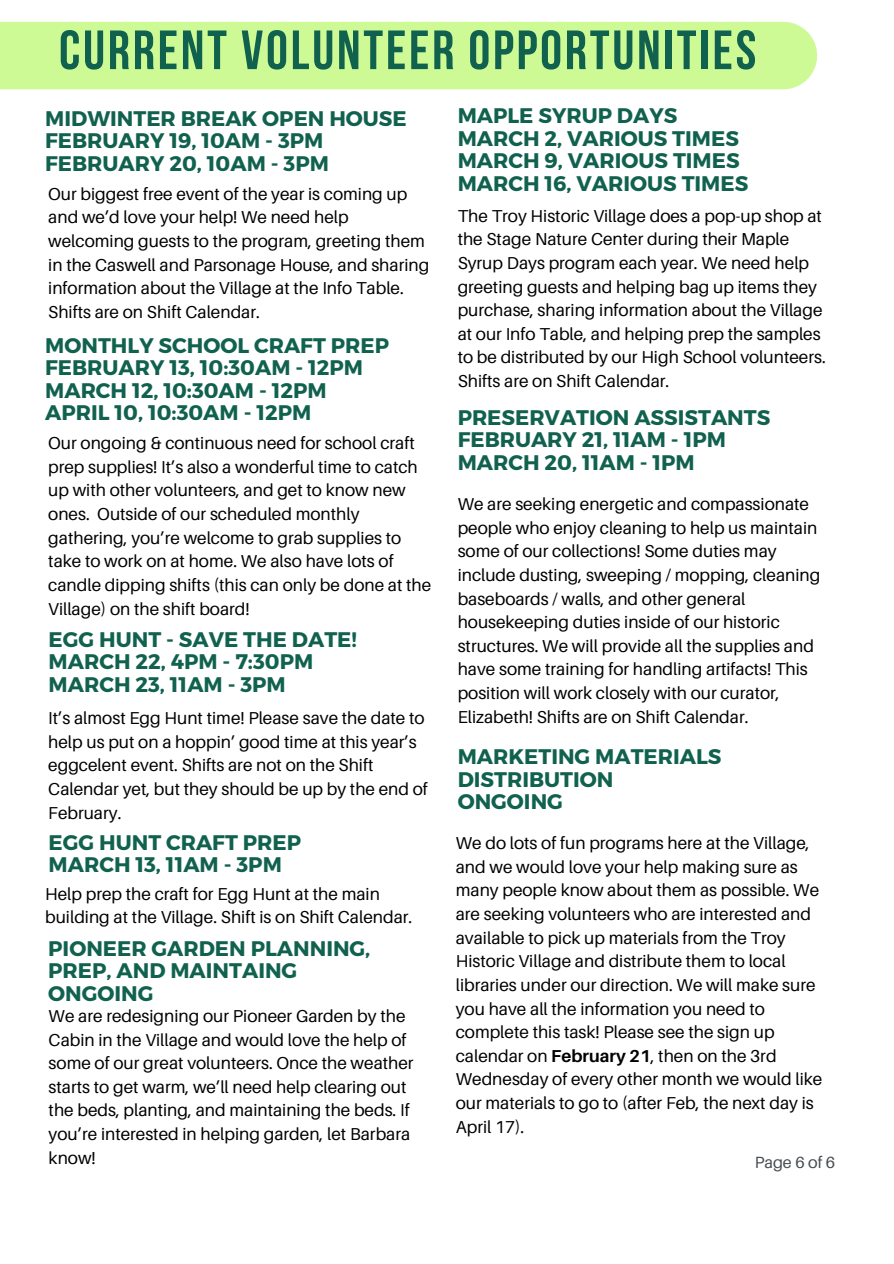
<style>
.page{position:relative;width:894px;height:1264px;background:#fff}
.page>*{position:absolute;margin:0;border:0;box-sizing:border-box;transform-origin:0 0}
.t1{font:55.2px "Bebas Neue Cyrillic";letter-spacing:.05em;color:#11614f}
.t2{font:700 21.15px/22.5px "Montserrat";color:#11614f}
.t3{font:17.25px/23.7px "Aileron";color:#000}
.t4{font:16.2px "Aileron";color:#464d50}
.s1{font-weight:700}
</style>
<div class="page">
<div style="left:0;top:22px;width:783px;height:67px;background:#cefa95"></div>
<h1 class="t1" style="left:59px;top:28px;width:698px">CURRENT VOLUNTEER OPPORTUNITIES</h1>
<p class="t2" style="left:45px;top:106px;width:363px">MIDWINTER BREAK OPEN HOUSE<br>FEBRUARY 19, 10AM - 3PM<br>FEBRUARY 20, 10AM - 3PM</p>
<h2 class="t3" style="left:48px;top:181px;width:382px">Our biggest free event of the year is coming up and we’d love your help! We need help welcoming guests to the program, greeting them in the Caswell and Parsonage House, and sharing information about the Village at the Info Table.<br>Shifts are on Shift Calendar.</h2>
<p class="t2" style="left:45px;top:333px;width:345px">MONTHLY SCHOOL CRAFT PREP<br>FEBRUARY 13, 10:30AM - 12PM<br>MARCH 12, 10:30AM - 12PM<br>APRIL 10, 10:30AM - 12PM</p>
<h2 class="t3" style="left:48px;top:431px;width:384px">Our ongoing &amp; continuous need for school craft prep supplies! It’s also a wonderful time to catch up with other volunteers, and get to know new ones. Outside of our scheduled monthly gathering, you’re welcome to grab supplies to take to work on at home. We also have lots of candle dipping shifts (this can only be done at the Village) on the shift board!</h2>
<h2 class="t2" style="left:49px;top:627px;width:309px">EGG HUNT - SAVE THE DATE!<br>MARCH 22, 4PM - 7:30PM<br>MARCH 23, 11AM - 3PM</h2>
<p class="t3" style="left:48px;top:705px;width:381px">It’s almost Egg Hunt time! Please save the date to help us put on a hoppin’ good time at this year’s eggcelent event. Shifts are not on the Shift Calendar yet, but they should be up by the end of February.</p>
<h2 class="t2" style="left:49px;top:829px;width:254px">EGG HUNT CRAFT PREP<br>MARCH 13, 11AM - 3PM</h2>
<h2 class="t3" style="left:45px;top:881px;width:368px">Help prep the craft for Egg Hunt at the main building at the Village. Shift is on Shift Calendar.</h2>
<p class="t2" style="left:48px;top:936px;width:323px">PIONEER GARDEN PLANNING,<br>PREP, AND MAINTAING<br>ONGOING</p>
<p class="t3" style="left:49px;top:1003px;width:366px">We are redesigning our Pioneer Garden by the Cabin in the Village and would love the help of some of our great volunteers. Once the weather starts to get warm, we’ll need help clearing out the beds, planting, and maintaining the beds. If you’re interested in helping garden, let Barbara know!</p>
<h2 class="t2" style="left:457px;top:103px;width:292px">MAPLE SYRUP DAYS<br>MARCH 2, VARIOUS TIMES<br>MARCH 9, VARIOUS TIMES<br>MARCH 16, VARIOUS TIMES</h2>
<h2 class="t3" style="left:457px;top:203px;width:369px">The Troy Historic Village does a pop-up shop at the Stage Nature Center during their Maple Syrup Days program each year. We need help greeting guests and helping bag up items they purchase, sharing information about the Village at our Info Table, and helping prep the samples to be distributed by our High School volunteers.<br>Shifts are on Shift Calendar.</h2>
<h2 class="t2" style="left:457px;top:405px;width:314px">PRESERVATION ASSISTANTS<br>FEBRUARY 21, 11AM - 1PM<br>MARCH 20, 11AM - 1PM</h2>
<p class="t3" style="left:457px;top:491px;width:364px">We are seeking energetic and compassionate people who enjoy cleaning to help us maintain some of our collections! Some duties may include dusting, sweeping / mopping, cleaning baseboards / walls, and other general housekeeping duties inside of our historic structures. We will provide all the supplies and have some training for handling artifacts! This position will work closely with our curator, Elizabeth! Shifts are on Shift Calendar.</p>
<p class="t2" style="left:457px;top:744px;width:265px">MARKETING MATERIALS<br>DISTRIBUTION<br>ONGOING</p>
<p class="t3" style="left:455px;top:830px;width:368px">We do lots of fun programs here at the Village, and we would love your help making sure as many people know about them as possible. We are seeking volunteers who are interested and available to pick up materials from the Troy Historic Village and distribute them to local libraries under our direction. We will make sure you have all the information you need to complete this task! Please see the sign up calendar on <span class="s1">February 21</span>, then on the 3rd Wednesday of every other month we would like our materials to go to (after Feb, the next day is April 17).</p>
<p class="t4" style="left:754px;top:1151px;width:82px">Page 6 of 6</p>
</div>
